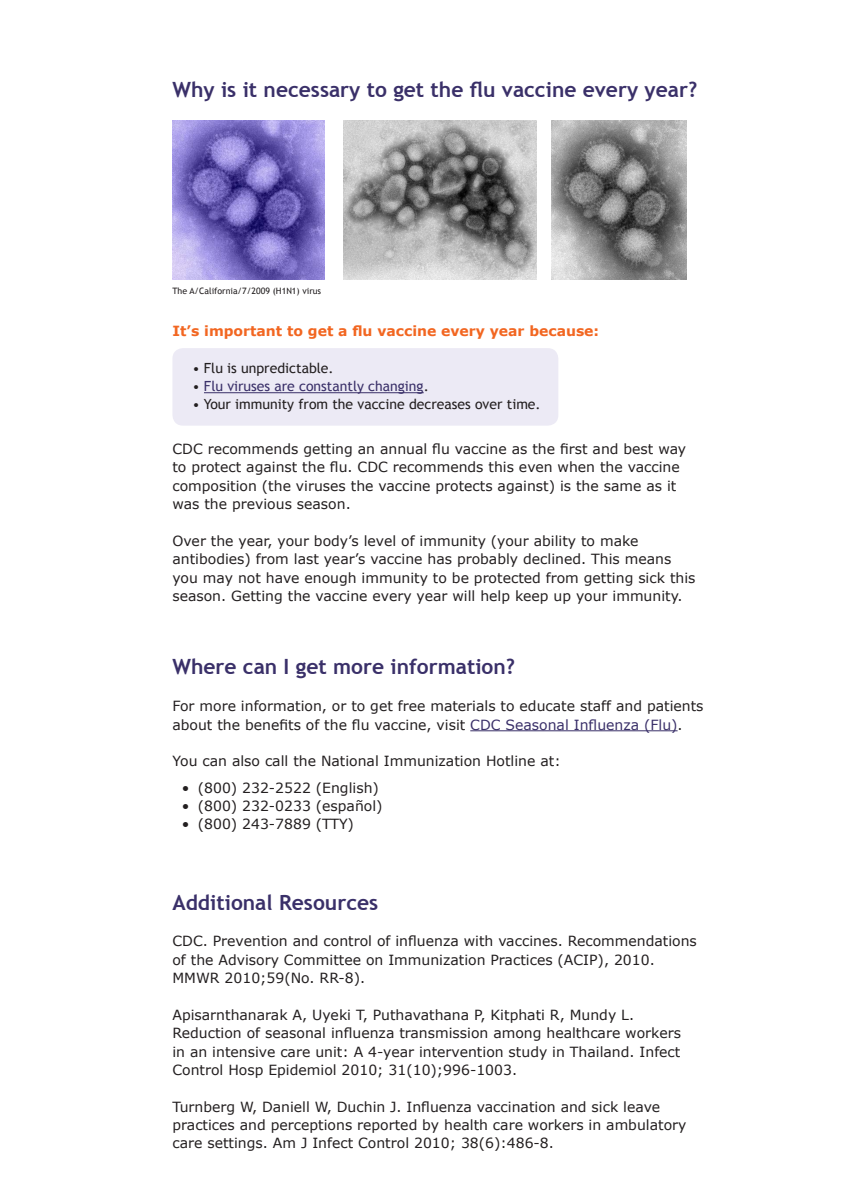
<style>
.page{position:relative;width:867px;height:1197px;background:#fff}
.page>*{position:absolute;margin:0;border:0;box-sizing:border-box;transform-origin:0 0}
.t1{font:700 21px "Trebuchet MS";color:#3a3069}
.t2{font:14px/18.4px "Verdana";color:#231f20}
.t3{font:14px "Trebuchet MS";color:#231f20}
.t4{font:700 14px "Verdana";color:#f26621}
.t5{font:14px "Trebuchet MS";color:#3a3069}
.t6{font:8.84px "Trebuchet MS";color:#231f20}
.s1{color:#231f20}
.s2{color:#3a3069}
</style>
<div class="page">
<div style="left:172px;top:348px;width:386px;height:78px;background:#eceaf5;border-radius:10px"></div>
<hr style="left:204px;top:392px;width:219px;height:1px;background:#3a3069">
<hr style="left:470px;top:730px;width:207px;height:1px;background:#3a3069">
<img style="left:343px;top:121px;width:193px;height:158px">
<img style="left:172px;top:121px;width:153px;height:158px">
<img style="left:551px;top:121px;width:135px;height:158px">
<h1 class="t1" style="left:172px;top:76px;width:526px">Why is it necessary to get the flu vaccine every year?</h1>
<p class="t6" style="left:172px;top:286px;width:150px">The A/California/7/2009 (H1N1) virus</p>
<p class="t4" style="left:172px;top:321px;width:428px">It’s important to get a flu vaccine every year because:</p>
<p class="t3" style="left:192px;top:359px;width:143px">• Flu is unpredictable.</p>
<p class="t5" style="left:192px;top:378px;width:238px"><span class="s1">•</span> Flu viruses are constantly changing<span class="s1">.</span></p>
<p class="t3" style="left:192px;top:396px;width:349px">• Your immunity from the vaccine decreases over time.</p>
<p class="t2" style="left:172px;top:440px;width:515px">CDC recommends getting an annual flu vaccine as the first and best way to protect against the flu. CDC recommends this even when the vaccine composition (the viruses the vaccine protects against) is the same as it was the previous season.</p>
<p class="t2" style="left:172px;top:531px;width:524px">Over the year, your body’s level of immunity (your ability to make antibodies) from last year’s vaccine has probably declined. This means you may not have enough immunity to be protected from getting sick this season. Getting the vaccine every year will help keep up your immunity.</p>
<h1 class="t1" style="left:172px;top:654px;width:344px">Where can I get more information?</h1>
<p class="t2" style="left:172px;top:697px;width:532px">For more information, or to get free materials to educate staff and patients about the benefits of the flu vaccine, visit <span class="s2">CDC Seasonal Influenza (Flu)</span>.</p>
<p class="t2" style="left:172px;top:752px;width:389px">You can also call the National Immunization Hotline at:</p>
<p class="t2" style="left:182px;top:778px;width:198px">• (800) 232-2522 (English)</p>
<p class="t2" style="left:182px;top:797px;width:202px">• (800) 232-0233 (español)</p>
<p class="t2" style="left:182px;top:815px;width:173px">• (800) 243-7889 (TTY)</p>
<h1 class="t1" style="left:172px;top:889px;width:207px">Additional Resources</h1>
<p class="t2" style="left:172px;top:932px;width:526px">CDC. Prevention and control of influenza with vaccines. Recommendations of the Advisory Committee on Immunization Practices (ACIP), 2010.<br>MMWR 2010;59(No. RR-8).</p>
<p class="t2" style="left:172px;top:1005px;width:510px">Apisarnthanarak A, Uyeki T, Puthavathana P, Kitphati R, Mundy L.<br>Reduction of seasonal influenza transmission among healthcare workers in an intensive care unit: A 4-year intervention study in Thailand. Infect Control Hosp Epidemiol 2010; 31(10);996-1003.</p>
<p class="t2" style="left:172px;top:1097px;width:515px">Turnberg W, Daniell W, Duchin J. Influenza vaccination and sick leave practices and perceptions reported by health care workers in ambulatory care settings. Am J Infect Control 2010; 38(6):486-8.</p>
</div>
